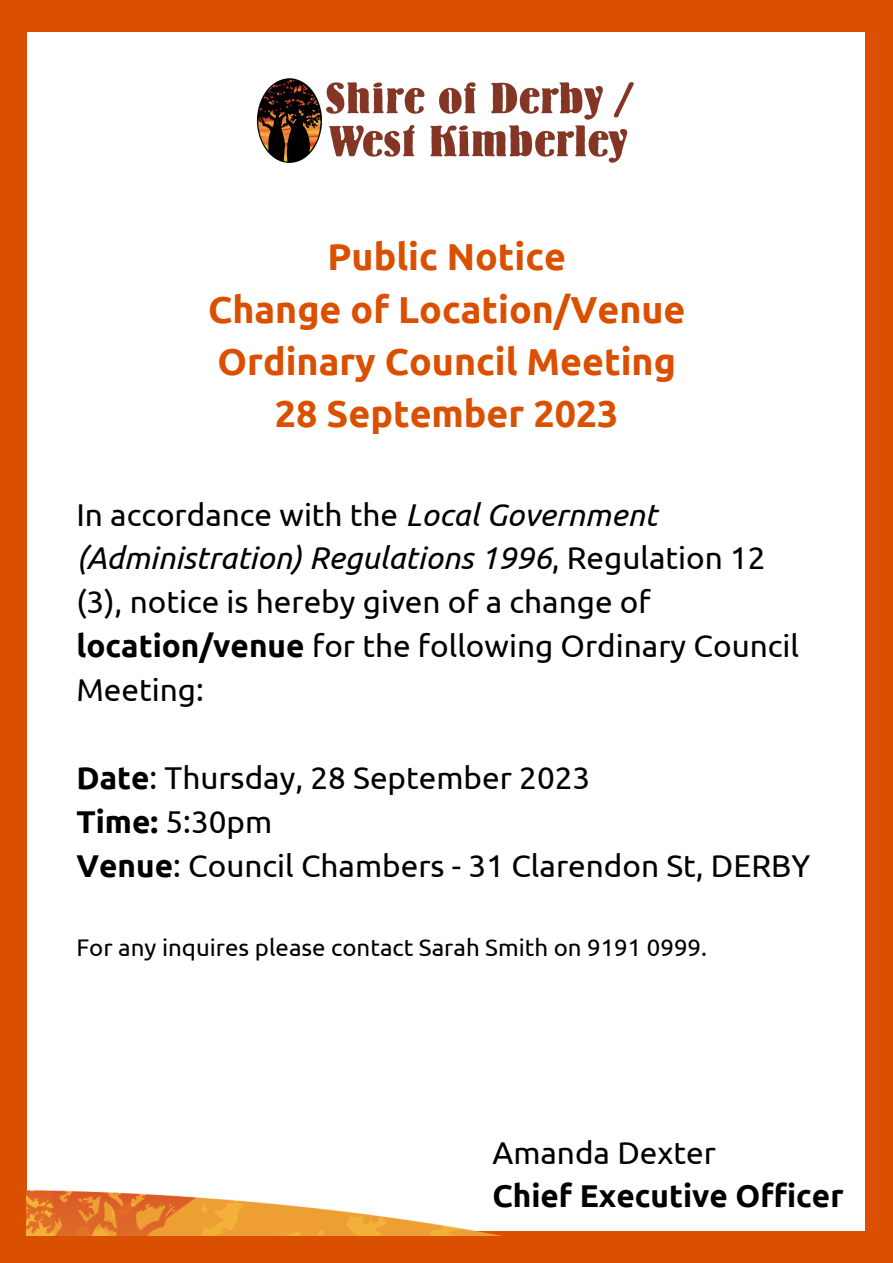
<style>
.page{position:relative;width:893px;height:1263px;background:#da5000}
.page>*{position:absolute;margin:0;border:0;box-sizing:border-box;transform-origin:0 0}
.t1{font:700 37.5px "Ubuntu";color:#da5000}
.t2{font:31.5px/43.9px "Ubuntu";color:#000}
.t3{font:700 31.5px "Ubuntu";color:#000}
.t4{font:24px "Ubuntu";color:#000}
.s1{font-style:italic}
.s2{font-weight:700}
</style>
<div class="page">
<div style="left:27px;top:33px;width:837px;height:1198px;background:#fff"></div>
<img style="left:256px;top:78px;width:378px;height:85px">
<img style="left:27px;top:1190px;width:476px;height:46px">
<p class="t1" style="left:327px;top:235px;width:240px">Public Notice</p>
<p class="t1" style="left:208px;top:288px;width:479px">Change of Location/Venue</p>
<p class="t1" style="left:218px;top:340px;width:460px">Ordinary Council Meeting</p>
<p class="t1" style="left:275px;top:392px;width:345px">28 September 2023</p>
<p class="t2" style="left:76px;top:492px;width:724px">In accordance with the <span class="s1">Local Government (Administration) Regulations 1996</span>, Regulation 12 (3), notice is hereby given of a change of <span class="s2">location/venue</span> for the following Ordinary Council Meeting:</p>
<p class="t2" style="left:76px;top:755px;width:515px"><span class="s2">Date</span>: Thursday, 28 September 2023</p>
<p class="t2" style="left:76px;top:799px;width:197px"><span class="s2">Time:</span> 5:30pm</p>
<p class="t2" style="left:76px;top:843px;width:735px"><span class="s2">Venue</span>: Council Chambers - 31 Clarendon St, DERBY</p>
<p class="t4" style="left:76px;top:934px;width:632px">For any inquires please contact Sarah Smith on 9191 0999.</p>
<p class="t2" style="left:492px;top:1130px;width:225px">Amanda Dexter</p>
<p class="t3" style="left:492px;top:1178px;width:353px">Chief Executive Officer</p>
</div>
